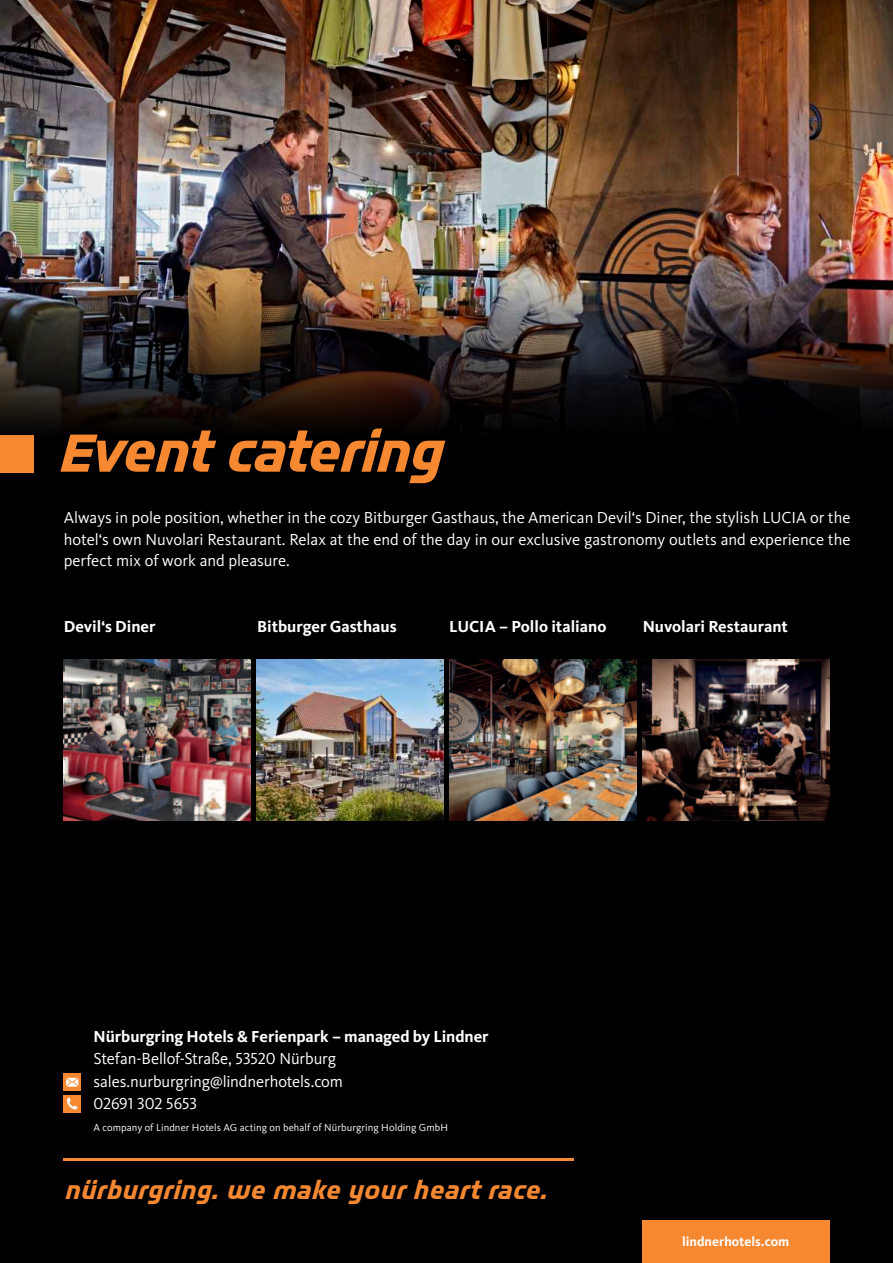
<style>
.page{position:relative;width:893px;height:1263px;background:#000}
.page>*{position:absolute;margin:0;border:0;box-sizing:border-box;transform-origin:0 0}
.t1{font:67.5px "Notes Style Nbr Brand";letter-spacing:-.03em;color:#f58831}
.t2{font:30px "Notes Style Nbr Brand";color:#f58831}
.t3{font:16.5px/21.8px "Kievit OT";color:#fff;text-align:justify}
.t4{font:700 16.5px "Kievit OT";color:#fff}
.t5{font:700 13.5px "Kievit OT";color:#fff}
.t6{font:10.5px "Kievit OT";letter-spacing:.01em;color:#fff}
</style>
<div class="page">
<img style="left:0;top:0;width:893px;height:428px">
<img style="left:64px;top:659px;width:187px;height:162px">
<img style="left:257px;top:659px;width:187px;height:162px">
<img style="left:449px;top:659px;width:188px;height:162px">
<img style="left:642px;top:659px;width:187px;height:162px">
<hr style="left:64px;top:1158px;width:510px;height:2px;background:#f58831">
<div style="left:64px;top:1095px;width:17px;height:17px;background:#f58831"></div>
<svg style="left:67px;top:1097px;width:11px;height:12px"></svg>
<svg style="left:64px;top:1074px;width:17px;height:17px"></svg>
<svg style="left:66px;top:1078px;width:12px;height:9px"></svg>
<div style="left:0;top:435px;width:34px;height:37px;background:#f58831"></div>
<div style="left:642px;top:1220px;width:187px;height:43px;background:#f58831"></div>
<h1 class="t1" style="left:56px;top:428px;width:386px">Event catering</h1>
<p class="t3" style="left:64px;top:508px;width:788px">Always in pole position, whether in the cozy Bitburger Gasthaus, the American Devil‘s Diner, the stylish LUCIA or the hotel‘s own Nuvolari Restaurant. Relax at the end of the day in our exclusive gastronomy outlets and experience the perfect mix of work and pleasure.</p>
<p class="t4" style="left:64px;top:619px;width:93px">Devil‘s Diner</p>
<p class="t4" style="left:257px;top:619px;width:141px">Bitburger Gasthaus</p>
<p class="t4" style="left:449px;top:619px;width:159px">LUCIA – Pollo italiano</p>
<p class="t4" style="left:643px;top:619px;width:147px">Nuvolari Restaurant</p>
<p class="t4" style="left:94px;top:1029px;width:397px">Nürburgring Hotels &amp; Ferienpark – managed by Lindner</p>
<p class="t3" style="left:94px;top:1049px;width:251px;line-height:22.5px;text-align:left">Stefan-Bellof-Straße, 53520 Nürburg sales.nurburgring@lindnerhotels.com<br>02691 302 5653</p>
<p class="t6" style="left:94px;top:1123px;width:356px">A company of Lindner Hotels AG acting on behalf of Nürburgring Holding GmbH</p>
<h2 class="t2" style="left:64px;top:1180px;width:484px">nürburgring. we make your heart race.</h2>
<p class="t5" style="left:682px;top:1236px;width:109px">lindnerhotels.com</p>
</div>
